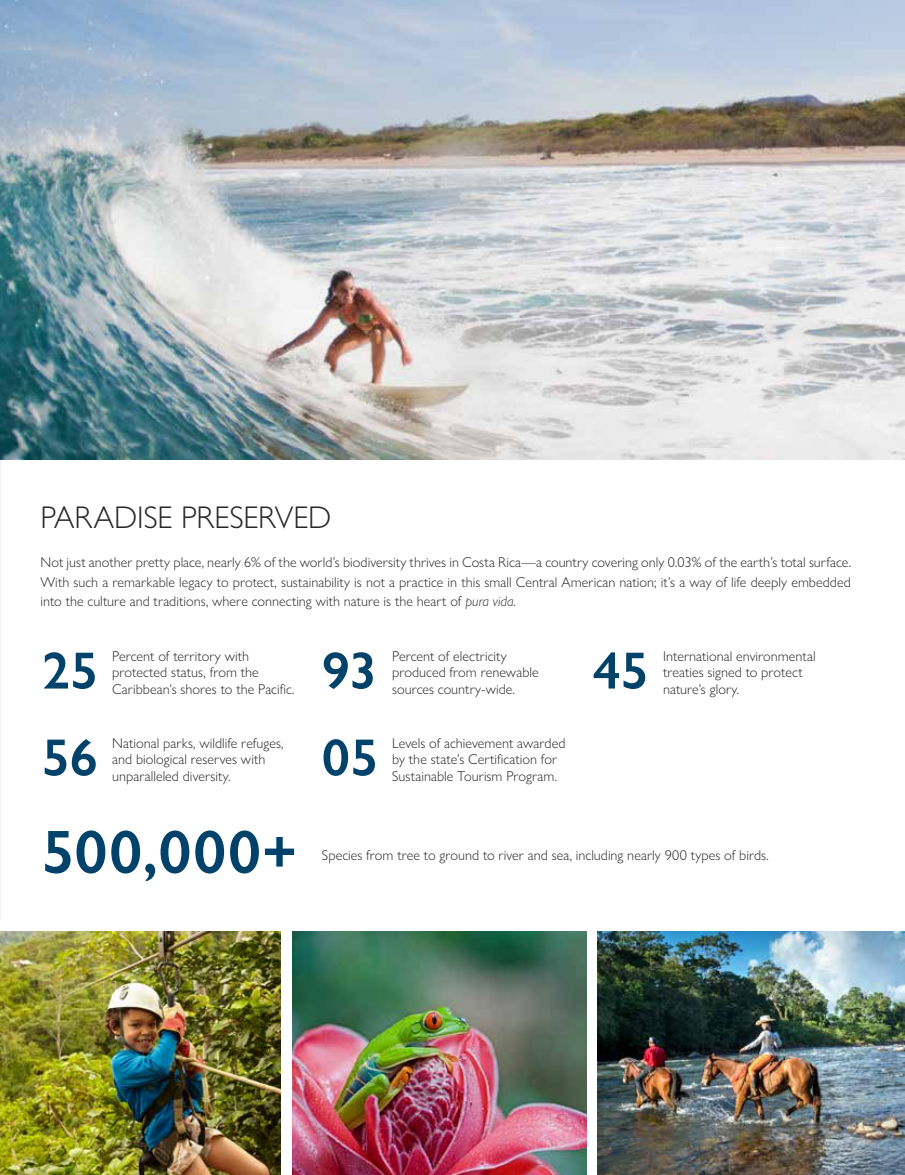
<style>
.page{position:relative;width:905px;height:1175px;background:#fff}
.page>*{position:absolute;margin:0;border:0;box-sizing:border-box;transform-origin:0 0}
.t1{font:600 61.5px "Gill Sans Nova";letter-spacing:.035em;color:#01426a}
.t2{font:600 52.5px "Gill Sans Nova";letter-spacing:.005em;color:#01426a}
.t3{font:300 31.5px "Gill Sans Nova";letter-spacing:-.005em;color:#262626}
.t4{font:300 14.25px/16.5px "Gill Sans Nova";letter-spacing:.005em;color:#262626}
.s1{font-style:italic}
</style>
<div class="page">
<img style="left:0;top:0;width:1px;height:919px">
<img style="left:292px;top:932px;width:294px;height:242px">
<img style="left:0;top:932px;width:281px;height:242px">
<img style="left:597px;top:932px;width:307px;height:242px">
<img style="left:0;top:0;width:904px;height:459px">
<h3 class="t3" style="left:40px;top:498px;width:292px">PARADISE PRESERVED</h3>
<p class="t4" style="left:40px;top:552px;width:812px;line-height:19.5px;text-align:justify">Not just another pretty place, nearly 6% of the world’s biodiversity thrives in Costa Rica—a country covering only 0.03% of the earth’s total surface.<br>With such a remarkable legacy to protect, sustainability is not a practice in this small Central American nation; it’s a way of life deeply embedded into the culture and traditions, where connecting with nature is the heart of <span class="s1">pura vida</span>.</p>
<h2 class="t2" style="left:42px;top:638px;width:58px">25</h2>
<p class="t4" style="left:112px;top:647px;width:148px">Percent of territory with protected status, from the</p>
<p class="t4" style="left:112px;top:680px;width:184px">Caribbean’s shores to the Pacific.</p>
<h2 class="t2" style="left:322px;top:638px;width:56px">93</h2>
<p class="t4" style="left:392px;top:647px;width:148px">Percent of electricity produced from renewable</p>
<p class="t4" style="left:392px;top:680px;width:124px">sources country-wide.</p>
<h2 class="t2" style="left:592px;top:638px;width:57px">45</h2>
<p class="t4" style="left:663px;top:647px;width:154px">International environmental treaties signed to protect</p>
<p class="t4" style="left:663px;top:680px;width:78px">nature’s glory.</p>
<h2 class="t2" style="left:42px;top:725px;width:57px">56</h2>
<p class="t4" style="left:112px;top:734px;width:173px">National parks, wildlife refuges, and biological reserves with</p>
<p class="t4" style="left:112px;top:767px;width:120px">unparalleled diversity.</p>
<h2 class="t2" style="left:322px;top:725px;width:58px">05</h2>
<p class="t4" style="left:392px;top:734px;width:175px">Levels of achievement awarded by the state’s Certification for</p>
<p class="t4" style="left:392px;top:767px;width:166px">Sustainable Tourism Program.</p>
<h1 class="t1" style="left:42px;top:814px;width:256px">500,000+</h1>
<p class="t4" style="left:322px;top:847px;width:448px">Species from tree to ground to river and sea, including nearly 900 types of birds.</p>
</div>
